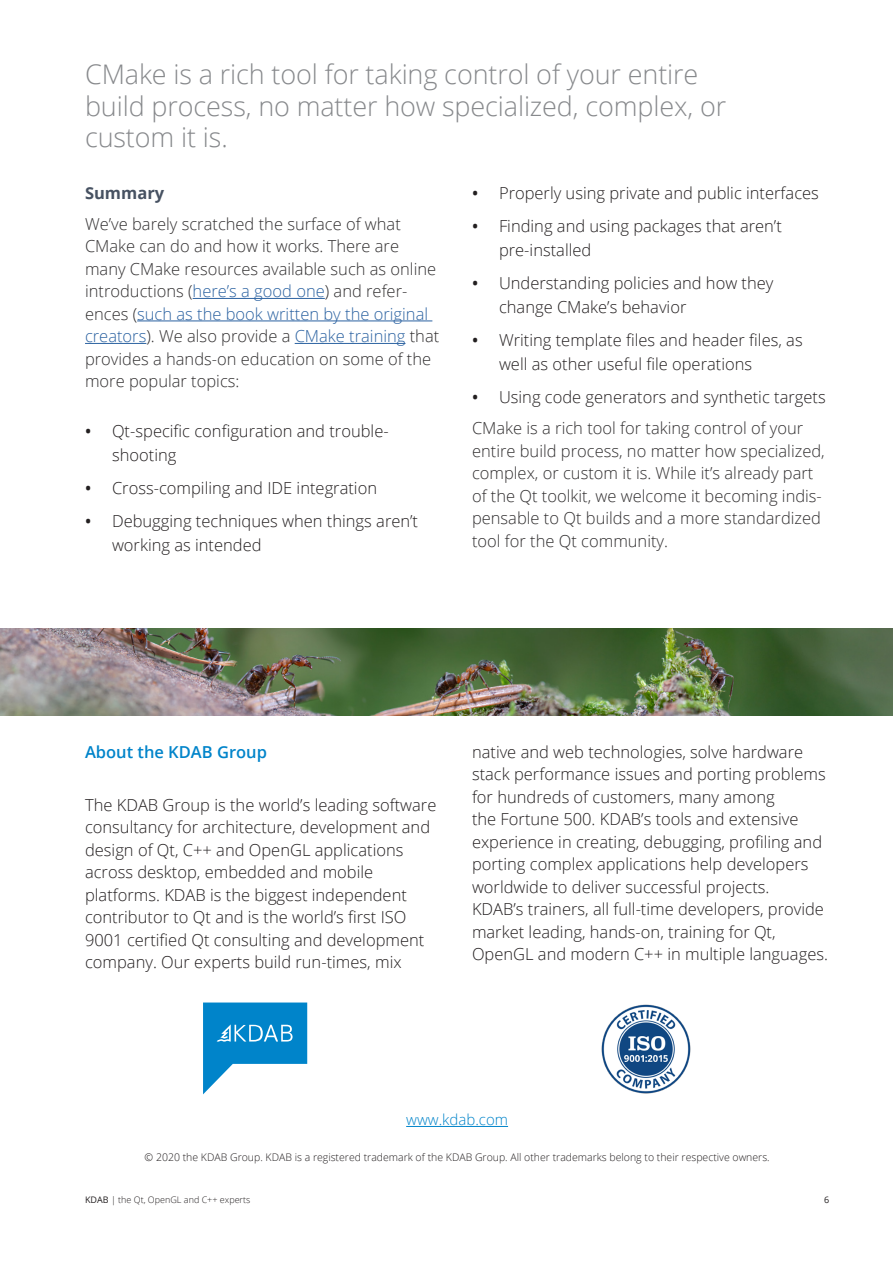
<style>
.page{position:relative;width:893px;height:1263px;background:#fff}
.page>*{position:absolute;margin:0;border:0;box-sizing:border-box;transform-origin:0 0}
.t1{font:300 27px/31.5px "Open Sans";letter-spacing:-.005em;color:#87898c}
.t2{font:300 16.5px/22.5px "Open Sans";color:#231f20}
.Body{font:300 16.5px/22.5px "Open Sans";color:#312f30}
.t3{font:600 16.5px "Open Sans";color:#0084ca}
.Heading_Tools{font:700 16.5px "Open Sans";color:#475262}
.t4{font:300 15px "Open Sans";color:#0084ca}
.t5{font:300 10.5px "Open Sans";color:#231f20}
.t6{font:300 9px "Open Sans";color:#231f20}
.t7{font:9px "Open Sans";color:#231f20}
.s1{color:#2b62a1}
.s2{font-weight:600}
.s3{font-weight:400}
</style>
<div class="page">
<hr style="left:193px;top:298px;width:132px;height:1px;background:#2b62a1">
<hr style="left:137px;top:320px;width:295px;height:1px;background:#2b62a1">
<hr style="left:85px;top:343px;width:61px;height:1px;background:#2b62a1">
<hr style="left:295px;top:343px;width:110px;height:1px;background:#2b62a1">
<hr style="left:406px;top:1126px;width:102px;height:1px;background:#0084ca">
<svg style="left:203px;top:1002px;width:104px;height:92px"></svg>
<img style="left:0;top:628px;width:893px;height:87px">
<img style="left:601px;top:1004px;width:90px;height:90px">
<p class="t1" style="left:85px;top:58px;width:643px">CMake is a rich tool for taking control of your entire build process, no matter how specialized, complex, or custom it is.</p>
<p class="Heading_Tools" style="left:85px;top:181px;width:81px">Summary</p>
<p class="Body" style="left:85px;top:212px;width:356px">We’ve barely scratched the surface of what CMake can do and how it works. There are many CMake resources available such as online introductions (<span class="s1">here’s a good one</span>) and refer&shy;ences (<span class="s1">such as the book written by the original creators</span>). We also provide a <span class="s1">CMake training</span> that provides a hands-on education on some of the more popular topics:</p>
<p class="t2" style="left:112px;top:418px;width:278px;line-height:24px;text-indent:-27px"><span class="s2">•</span> Qt-specific configuration and trouble&shy;shooting</p>
<p class="t2" style="left:85px;top:476px;width:294px"><span class="s2">•</span> Cross-compiling and IDE integration</p>
<p class="t2" style="left:112px;top:508px;width:308px;line-height:24px;text-indent:-27px"><span class="s2">•</span> Debugging techniques when things aren’t working as intended</p>
<p class="t2" style="left:472px;top:181px;width:348px"><span class="s2">•</span> Properly using private and public interfaces</p>
<p class="t2" style="left:499px;top:213px;width:284px;line-height:24px;text-indent:-27px"><span class="s2">•</span> Finding and using packages that aren’t pre-installed</p>
<p class="t2" style="left:499px;top:270px;width:276px;line-height:24px;text-indent:-27px"><span class="s2">•</span> Understanding policies and how they change CMake’s behavior</p>
<p class="t2" style="left:499px;top:327px;width:305px;line-height:24px;text-indent:-27px"><span class="s2">•</span> Writing template files and header files, as well as other useful file operations</p>
<p class="t2" style="left:472px;top:385px;width:355px"><span class="s2">•</span> Using code generators and synthetic targets</p>
<p class="Body" style="left:472px;top:416px;width:354px">CMake is a rich tool for taking control of your entire build process, no matter how specialized, complex, or custom it is. While it’s already part of the Qt toolkit, we welcome it becoming indis&shy;pensable to Qt builds and a more standardized tool for the Qt community.</p>
<p class="t3" style="left:85px;top:740px;width:183px">About the KDAB Group</p>
<p class="t2" style="left:85px;top:793px;width:353px">The KDAB Group is the world’s leading software consultancy for architecture, development and design of Qt, C++ and OpenGL applications across desktop, embedded and mobile platforms. KDAB is the biggest independent contributor to Qt and is the world’s first ISO 9001 certified Qt consulting and development company. Our experts build run-times, mix</p>
<p class="t2" style="left:472px;top:740px;width:357px">native and web technologies, solve hardware stack performance issues and porting problems for hundreds of customers, many among<br>the Fortune 500. KDAB’s tools and extensive experience in creating, debugging, profiling and porting complex applications help developers worldwide to deliver successful projects.<br>KDAB’s trainers, all full-time developers, provide market leading, hands-on, training for Qt, OpenGL and modern C++ in multiple languages.</p>
<p class="t4" style="left:406px;top:1109px;width:103px">www.kdab.com</p>
<p class="t5" style="left:145px;top:1149px;width:627px">© 2020 the KDAB Group. KDAB is a registered trademark of the KDAB Group. All other trademarks belong to their respective owners.</p>
<p class="t6" style="left:85px;top:1193px;width:167px"><span class="s3">KDAB</span> | the Qt, OpenGL and C++ experts</p>
<p class="t7" style="left:824px;top:1193px;width:7px">6</p>
</div>
